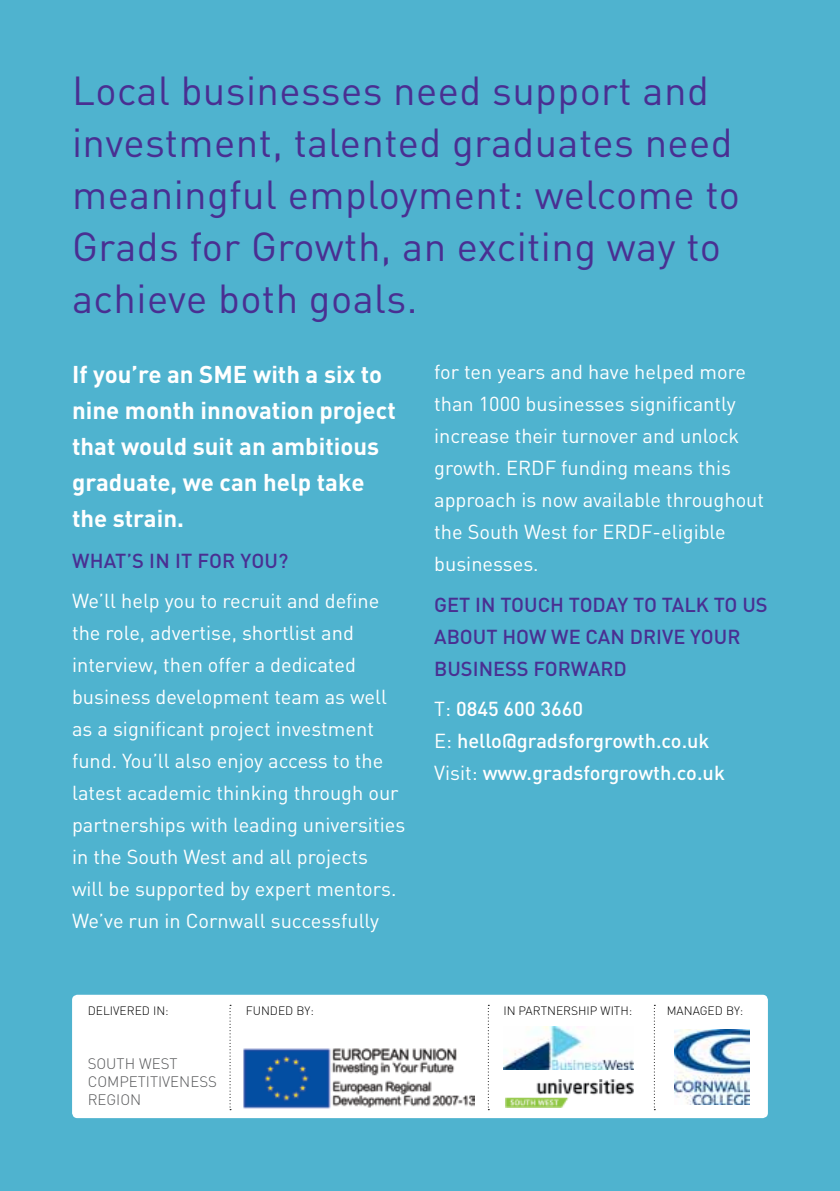
<style>
.page{position:relative;width:840px;height:1191px;background:#fff}
.page>*{position:absolute;margin:0;border:0;box-sizing:border-box;transform-origin:0 0}
.t1{font:40px/52px "DIN";letter-spacing:.01em;color:#492f92}
.t2{font:700 24px/36px "DIN";color:#fff}
.t3{font:20px/32px "DIN";color:#fff}
.t4{font:500 20px/32px "DIN";color:#492f92}
.t5{font:500 20px/32px "DIN";color:#fff}
.t6{font:300 15px/18px "DIN";color:#58595b}
.t7{font:300 12px "DIN";color:#000}
.s1{font-weight:400}
</style>
<div class="page">
<div style="left:0;top:0;width:839px;height:1191px;background:#4fb3cf"></div>
<div style="left:72px;top:994px;width:695px;height:124px;background:#fff;border-radius:5px"></div>
<svg style="left:229px;top:1004px;width:2px;height:106px"></svg>
<svg style="left:487px;top:1004px;width:2px;height:106px"></svg>
<svg style="left:653px;top:1004px;width:2px;height:106px"></svg>
<img style="left:243px;top:1048px;width:231px;height:60px">
<img style="left:674px;top:1029px;width:75px;height:75px">
<img style="left:503px;top:1026px;width:130px;height:44px">
<img style="left:505px;top:1079px;width:128px;height:28px">
<h1 class="t1" style="left:72px;top:63px;width:669px">Local businesses need support and investment, talented graduates need meaningful employment: welcome to<br>Grads for Growth, an exciting way to achieve both goals.</h1>
<p class="t2" style="left:72px;top:355px;width:325px">If you’re an SME with a six to nine month innovation project that would suit an ambitious graduate, we can help take the strain.</p>
<p class="t4" style="left:72px;top:543px;width:218px">WHAT’S IN IT FOR YOU?</p>
<p class="t3" style="left:72px;top:584px;width:334px">We’ll help you to recruit and define the role, advertise, shortlist and interview, then offer a dedicated business development team as well as a significant project investment fund. You’ll also enjoy access to the latest academic thinking through our partnerships with leading universities in the South West and all projects<br>will be supported by expert mentors.<br>We’ve run in Cornwall successfully</p>
<p class="t3" style="left:434px;top:356px;width:331px">for ten years and have helped more than 1000 businesses significantly increase their turnover and unlock growth. ERDF funding means this approach is now available throughout the South West for ERDF-eligible businesses.</p>
<p class="t4" style="left:434px;top:588px;width:335px">GET IN TOUCH TODAY TO TALK TO US<br>ABOUT HOW WE CAN DRIVE YOUR<br>BUSINESS FORWARD</p>
<p class="t5" style="left:434px;top:692px;width:292px"><span class="s1">T:</span> 0845 600 3660<br><span class="s1">E :</span> HELLO@GRADSFORGROWTH.CO.UK<br><span class="s1">Visit:</span> WWW.GRADSFORGROWTH.CO.UK</p>
<p class="t7" style="left:88px;top:1003px;width:82px">DELIVERED IN:</p>
<p class="t7" style="left:246px;top:1003px;width:70px">FUNDED BY:</p>
<p class="t7" style="left:503px;top:1003px;width:130px">IN PARTNERSHIP WITH:</p>
<p class="t7" style="left:666px;top:1003px;width:78px">MANAGED BY:</p>
<p class="t6" style="left:88px;top:1054px;width:131px">SOUTH WEST<br>COMPETITIVENESS<br>REGION</p>
</div>
